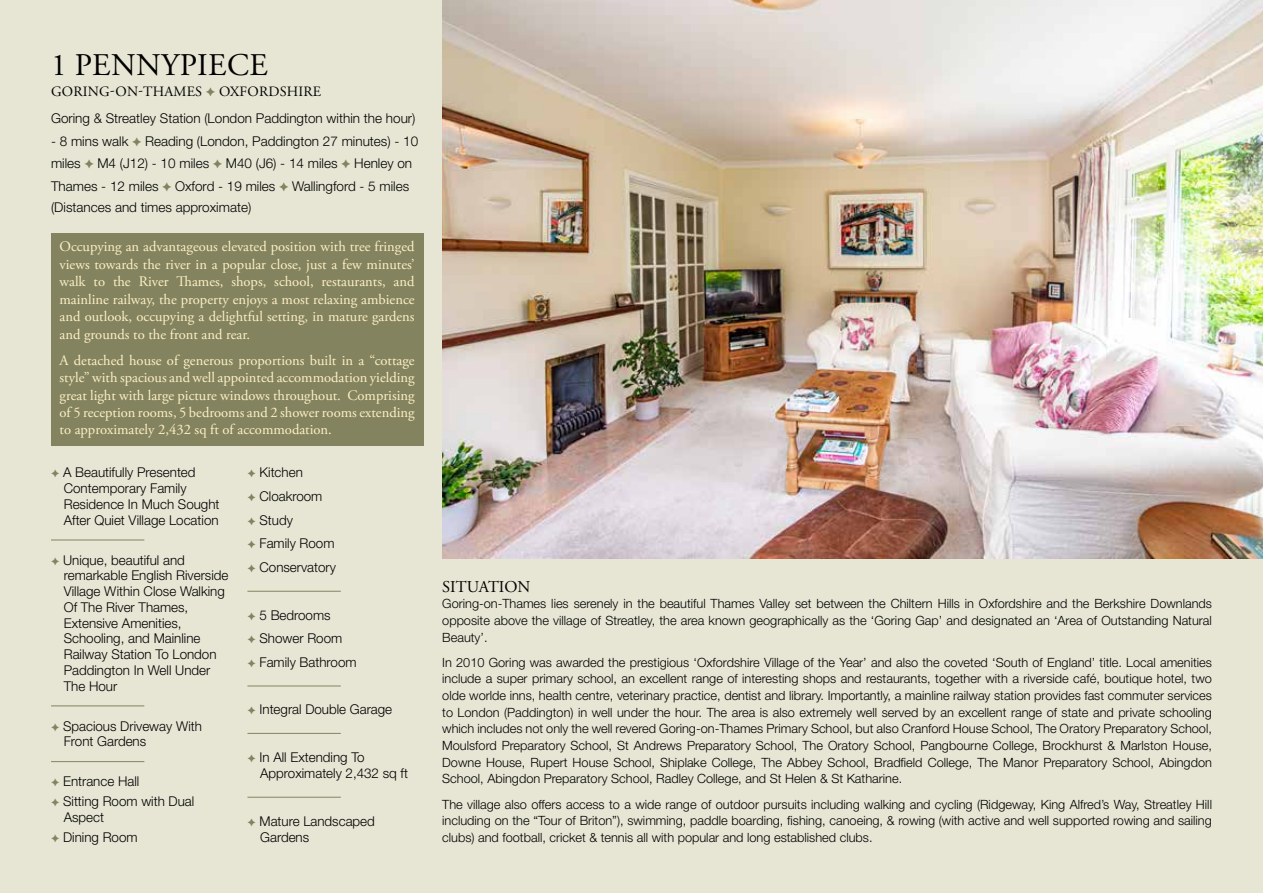
<style>
.page{position:relative;width:1263px;height:893px;background:#e7e6d5}
.page>*{position:absolute;margin:0;border:0;box-sizing:border-box;transform-origin:0 0}
.t1{font:31.5px "Adobe Garamond Pro";letter-spacing:.015em;color:#000}
.t2{font:16.5px "Adobe Garamond Pro";color:#000}
.t3{font:14.55px/17.4px "Adobe Garamond Pro";color:#fff0c5;text-align:justify}
.t4{font:14.25px "Adobe Garamond Pro";letter-spacing:.015em;color:#000}
.t5{font:300 13.5px/15.8px "Helvetica Neue LT Std";color:#000}
.t6{font:300 12.75px/16.6px "Helvetica Neue LT Std";color:#000;text-align:justify}
.s1{color:#83845f}
</style>
<div class="page">
<img style="left:442px;top:0;width:821px;height:558px">
<div style="left:51px;top:234px;width:372px;height:212px;background:#83845f"></div>
<hr style="left:51px;top:540px;width:93px;height:1px;background:#83845f">
<hr style="left:51px;top:705px;width:93px;height:1px;background:#83845f">
<hr style="left:51px;top:761px;width:93px;height:1px;background:#83845f">
<hr style="left:247px;top:591px;width:94px;height:1px;background:#83845f">
<hr style="left:247px;top:686px;width:94px;height:1px;background:#83845f">
<hr style="left:247px;top:733px;width:94px;height:1px;background:#83845f">
<hr style="left:247px;top:797px;width:94px;height:1px;background:#83845f">
<h1 class="t1" style="left:51px;top:46px;width:218px">1 PENNYPIECE</h1>
<p class="t4" style="left:51px;top:83px;width:272px">GORING-ON-THAMES OXFORDSHIRE</p>
<p class="t5" style="left:51px;top:110px;width:366px">Goring &amp; Streatley Station (London Paddington within the hour)</p>
<p class="t5" style="left:51px;top:129px;width:369px;line-height:22.5px">- 8 mins walk Reading (London, Paddington 27 minutes) - 10 miles M4 (J12) - 10 miles M40 (J6) - 14 miles Henley on<br>Thames - 12 miles Oxford - 19 miles Wallingford - 5 miles</p>
<p class="t5" style="left:51px;top:199px;width:202px">(Distances and times approximate)</p>
<p class="t3" style="left:60px;top:239px;width:357px">Occupying an advantageous elevated position with tree fringed views towards the river in a popular close, just a few minutes’ walk to the River Thames, shops, school, restaurants, and mainline railway, the property enjoys a most relaxing ambience and outlook, occupying a delightful setting, in mature gardens and grounds to the front and rear.</p>
<p class="t3" style="left:60px;top:352px;width:357px">A detached house of generous proportions built in a “cottage style” with spacious and well appointed accommodation yielding great light with large picture windows throughout. Comprising of 5 reception rooms, 5 bedrooms and 2 shower rooms extending to approximately 2,432 sq ft of accommodation.</p>
<p class="t5" style="left:64px;top:464px;width:157px;text-indent:-13px"><span class="s1">✦</span> A Beautifully Presented<br>Contemporary Family<br>Residence In Much Sought<br>After Quiet Village Location</p>
<p class="t5" style="left:64px;top:552px;width:166px;text-indent:-13px"><span class="s1">✦</span> Unique, beautiful and remarkable English Riverside<br>Village Within Close Walking<br>Of The River Thames,<br>Extensive Amenities,<br>Schooling, and Mainline<br>Railway Station To London<br>Paddington In Well Under<br>The Hour</p>
<p class="t5" style="left:64px;top:717px;width:140px;text-indent:-13px"><span class="s1">✦</span> Spacious Driveway With<br>Front Gardens</p>
<p class="t5" style="left:51px;top:771px;width:145px;line-height:20px"><span class="s1">✦</span> Entrance Hall<br><span class="s1">✦</span> Sitting Room with Dual</p>
<p class="t5" style="left:51px;top:807px;width:88px;line-height:20px;text-indent:13px">Aspect<br><span class="s1">✦</span> Dining Room</p>
<p class="t5" style="left:247px;top:460px;width:90px;line-height:23.7px"><span class="s1">✦</span> Kitchen<br><span class="s1">✦</span> Cloakroom<br><span class="s1">✦</span> Study<br><span class="s1">✦</span> Family Room <span class="s1">✦</span> Conservatory</p>
<p class="t5" style="left:247px;top:603px;width:111px;line-height:23.7px"><span class="s1">✦</span> 5 Bedrooms<br><span class="s1">✦</span> Shower Room<br><span class="s1">✦</span> Family Bathroom</p>
<p class="t5" style="left:247px;top:701px;width:146px"><span class="s1">✦</span> Integral Double Garage</p>
<p class="t5" style="left:260px;top:748px;width:149px;line-height:16.5px;text-indent:-13px"><span class="s1">✦</span> In All Extending To<br>Approximately 2,432 sq ft</p>
<p class="t5" style="left:260px;top:812px;width:116px;line-height:16.5px;text-indent:-13px"><span class="s1">✦</span> Mature Landscaped<br>Gardens</p>
<p class="t2" style="left:442px;top:576px;width:90px">SITUATION</p>
<p class="t6" style="left:442px;top:595px;width:771px">Goring-on-Thames lies serenely in the beautiful Thames Valley set between the Chiltern Hills in Oxfordshire and the Berkshire Downlands opposite above the village of Streatley, the area known geographically as the ‘Goring Gap’ and designated an ‘Area of Outstanding Natural Beauty’.</p>
<p class="t6" style="left:442px;top:654px;width:771px">In 2010 Goring was awarded the prestigious ‘Oxfordshire Village of the Year’ and also the coveted ‘South of England’ title. Local amenities include a super primary school, an excellent range of interesting shops and restaurants, together with a riverside café, boutique hotel, two olde worlde inns, health centre, veterinary practice, dentist and library. Importantly, a mainline railway station provides fast commuter services to London (Paddington) in well under the hour. The area is also extremely well served by an excellent range of state and private schooling which includes not only the well revered Goring-on-Thames Primary School, but also Cranford House School, The Oratory Preparatory School, Moulsford Preparatory School, St Andrews Preparatory School, The Oratory School, Pangbourne College, Brockhurst &amp; Marlston House, Downe House, Rupert House School, Shiplake College, The Abbey School, Bradfield College, The Manor Preparatory School, Abingdon School, Abingdon Preparatory School, Radley College, and St Helen &amp; St Katharine.</p>
<p class="t6" style="left:442px;top:795px;width:771px">The village also offers access to a wide range of outdoor pursuits including walking and cycling (Ridgeway, King Alfred’s Way, Streatley Hill including on the “Tour of Briton”), swimming, paddle boarding, fishing, canoeing, &amp; rowing (with active and well supported rowing and sailing clubs) and football, cricket &amp; tennis all with popular and long established clubs.</p>
</div>
